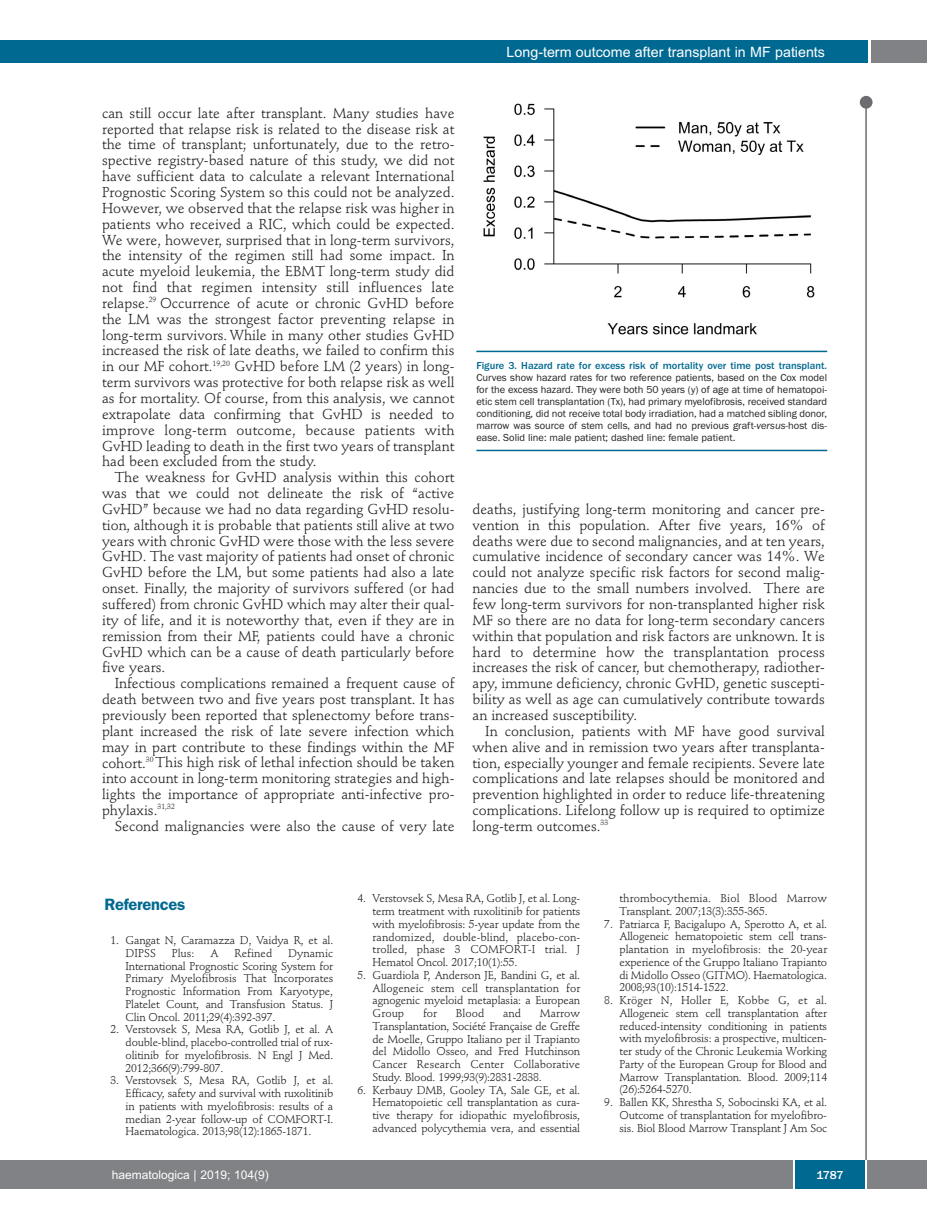
<style>
.page{position:relative;width:927px;height:1225px;background:#fff}
.page>*{position:absolute;margin:0;border:0;box-sizing:border-box;transform-origin:0 0}
.t1{font:600 16.5px "Franklin Gothic";letter-spacing:-.015em;color:#006991}
.t2{font:14.25px/15.9px "Stempel Schneidler";color:#231f20;text-align:justify}
.t3{font:14.25px "Arial";color:#fff}
.t4{font:12px "Arial";color:#fff}
.t5{font:500 12px "Franklin Gothic";color:#fff}
.t6{font:11.25px/12.8px "Stempel Schneidler";letter-spacing:-.015em;color:#231f20;text-align:justify}
.t7{font:11.25px/12.8px "Stempel Schneidler";letter-spacing:.005em;color:#231f20}
.t8{font:10.5px/12px "Franklin Gothic";color:#231f20;text-align:justify}
.t9{font:500 10.5px "Franklin Gothic";color:#006991}
.s1{font-style:italic}
</style>
<div class="page">
<div style="left:860px;top:96px;width:12px;height:13px;background:#6c6d70;border-radius:50%"></div>
<hr style="left:865px;top:98px;width:2px;height:1062px;background:#6c6d70">
<div style="left:871px;top:40px;width:56px;height:22px;background:#808285"></div>
<div style="left:18px;top:40px;width:849px;height:22px;background:#006991"></div>
<div style="left:17px;top:1160px;width:910px;height:28px;background:#808285"></div>
<div style="left:795px;top:1160px;width:70px;height:28px;background:#006991"></div>
<hr style="left:793px;top:1160px;width:2px;height:28px;background:#fff">
<hr style="left:865px;top:1160px;width:2px;height:28px;background:#fff">
<div style="left:0;top:40px;width:19px;height:22px;background:#006991"></div>
<div style="left:0;top:1160px;width:18px;height:28px;background:#808285"></div>
<img style="left:479px;top:103px;width:344px;height:248px">
<hr style="left:476px;top:351px;width:351px;height:1px;background:#006991">
<hr style="left:476px;top:450px;width:351px;height:1px;background:#006991">
<p class="t3" style="left:507px;top:44px;width:320px">Long-term outcome after transplant in MF patients</p>
<p class="t2" style="left:102px;top:106px;width:354px">can still occur late after transplant. Many studies have reported that relapse risk is related to the disease risk at the time of transplant; unfortunately, due to the retro&shy;spective registry-based nature of this study, we did not have sufficient data to calculate a relevant International Prognostic Scoring System so this could not be analyzed.<br>However, we observed that the relapse risk was higher in patients who received a RIC, which could be expected.<br>We were, however, surprised that in long-term survivors, the intensity of the regimen still had some impact. In acute myeloid leukemia, the EBMT long-term study did not find that regimen intensity still influences late relapse.<sup>29</sup> Occurrence of acute or chronic GvHD before the LM was the strongest factor preventing relapse in long-term survivors. While in many other studies GvHD increased the risk of late deaths, we failed to confirm this in our MF cohort.<sup>19,20</sup> GvHD before LM (2 years) in long&shy;term survivors was protective for both relapse risk as well as for mortality. Of course, from this analysis, we cannot extrapolate data confirming that GvHD is needed to improve long-term outcome, because patients with GvHD leading to death in the first two years of transplant had been excluded from the study.</p>
<p class="t2" style="left:102px;top:471px;width:354px;text-indent:13px">The weakness for GvHD analysis within this cohort was that we could not delineate the risk of “active GvHD” because we had no data regarding GvHD resolu&shy;tion, although it is probable that patients still alive at two years with chronic GvHD were those with the less severe GvHD. The vast majority of patients had onset of chronic GvHD before the LM, but some patients had also a late onset. Finally, the majority of survivors suffered (or had suffered) from chronic GvHD which may alter their qual&shy;ity of life, and it is noteworthy that, even if they are in remission from their MF, patients could have a chronic GvHD which can be a cause of death particularly before five years.</p>
<p class="t2" style="left:102px;top:677px;width:354px;text-indent:13px">Infectious complications remained a frequent cause of death between two and five years post transplant. It has previously been reported that splenectomy before trans&shy;plant increased the risk of late severe infection which may in part contribute to these findings within the MF cohort.<sup>30</sup> This high risk of lethal infection should be taken into account in long-term monitoring strategies and high&shy;lights the importance of appropriate anti-infective pro&shy;phylaxis.<sup>31,32</sup></p>
<p class="t2" style="left:115px;top:819px;width:341px">Second malignancies were also the cause of very late</p>
<p class="t9" style="left:476px;top:359px;width:352px">Figure 3. Hazard rate for excess risk of mortality over time post transplant.</p>
<p class="t8" style="left:476px;top:371px;width:352px">Curves show hazard rates for two reference patients, based on the Cox model for the excess hazard. They were both 50 years (y) of age at time of hematopoi&shy;etic stem cell transplantation (Tx), had primary myelofibrosis, received standard conditioning, did not receive total body irradiation, had a matched sibling donor, marrow was source of stem cells, and had no previous graft-<span class="s1">versus</span>-host dis&shy;ease. Solid line: male patient; dashed line: female patient.</p>
<p class="t2" style="left:472px;top:502px;width:354px">deaths, justifying long-term monitoring and cancer pre&shy;vention in this population. After five years, 16% of deaths were due to second malignancies, and at ten years, cumulative incidence of secondary cancer was 14%. We could not analyze specific risk factors for second malig&shy;nancies due to the small numbers involved. There are few long-term survivors for non-transplanted higher risk MF so there are no data for long-term secondary cancers within that population and risk factors are unknown. It is hard to determine how the transplantation process increases the risk of cancer, but chemotherapy, radiother&shy;apy, immune deficiency, chronic GvHD, genetic suscepti&shy;bility as well as age can cumulatively contribute towards an increased susceptibility.</p>
<p class="t2" style="left:472px;top:724px;width:354px;text-indent:13px">In conclusion, patients with MF have good survival when alive and in remission two years after transplanta&shy;tion, especially younger and female recipients. Severe late complications and late relapses should be monitored and prevention highlighted in order to reduce life-threatening complications. Lifelong follow up is required to optimize long-term outcomes.<sup>33</sup></p>
<p class="t1" style="left:104px;top:898px;width:82px">References</p>
<p class="t6" style="left:126px;top:935px;width:209px;text-indent:-15px">1. Gangat N, Caramazza D, Vaidya R, et al.<br>DIPSS</p>
<p class="t6" style="left:172px;top:947px;width:24px">Plus:</p>
<p class="t6" style="left:210px;top:947px;width:10px">A</p>
<p class="t7" style="left:234px;top:947px;width:39px">Refined</p>
<p class="t6" style="left:126px;top:947px;width:209px;text-indent:163px">Dynamic International Prognostic Scoring System for Primary Myelofibrosis That Incorporates Prognostic Information From Karyotype, Platelet Count, and Transfusion Status. J Clin Oncol. 2011;29(4):392-397.</p>
<p class="t6" style="left:126px;top:1024px;width:209px;text-indent:-15px">2. Verstovsek S, Mesa RA, Gotlib J, et al. A double-blind, placebo-controlled trial of rux&shy;olitinib for myelofibrosis. N Engl J Med.<br>2012;366(9):799-807.</p>
<p class="t6" style="left:126px;top:1075px;width:209px;text-indent:-15px">3. Verstovsek S, Mesa RA, Gotlib J, et al.<br>Efficacy, safety and survival with ruxolitinib in patients with myelofibrosis: results of a median 2-year follow-up of COMFORT-I.<br>Haematologica. 2013;98(12):1865-1871.</p>
<p class="t6" style="left:373px;top:893px;width:209px;text-indent:-15px">4. Verstovsek S, Mesa RA, Gotlib J, et al. Long&shy;term treatment with ruxolitinib for patients with myelofibrosis: 5-year update from the randomized, double-blind, placebo-con&shy;trolled, phase 3 COMFORT-I trial. J Hematol Oncol. 2017;10(1):55.</p>
<p class="t6" style="left:373px;top:969px;width:209px;text-indent:-15px">5. Guardiola P, Anderson JE, Bandini G, et al.<br>Allogeneic stem cell transplantation for agnogenic myeloid metaplasia: a European Group</p>
<p class="t6" style="left:423px;top:1008px;width:16px">for</p>
<p class="t6" style="left:456px;top:1008px;width:30px">Blood</p>
<p class="t6" style="left:503px;top:1008px;width:20px">and</p>
<p class="t6" style="left:373px;top:1008px;width:209px;text-indent:167px">Marrow Transplantation, Société Française de Greffe de Moelle, Gruppo Italiano per il Trapianto del Midollo Osseo, and Fred Hutchinson Cancer Research Center Collaborative Study. Blood. 1999;93(9):2831-2838.</p>
<p class="t6" style="left:373px;top:1084px;width:209px;text-indent:-15px">6. Kerbauy DMB, Gooley TA, Sale GE, et al.<br>Hematopoietic cell transplantation as cura&shy;tive therapy for idiopathic myelofibrosis, advanced polycythemia vera, and essential</p>
<p class="t7" style="left:619px;top:893px;width:209px">thrombocythemia. Biol Blood Marrow<br>Transplant. 2007;13(3):355-365.</p>
<p class="t6" style="left:619px;top:918px;width:209px;text-indent:-15px">7. Patriarca F, Bacigalupo A, Sperotto A, et al.<br>Allogeneic hematopoietic stem cell trans&shy;plantation in myelofibrosis: the 20-year experience of the Gruppo Italiano Trapianto di Midollo Osseo (GITMO). Haematologica.<br>2008;93(10):1514-1522.</p>
<p class="t6" style="left:619px;top:995px;width:209px;text-indent:-15px">8. Kröger N, Holler E, Kobbe G, et al.<br>Allogeneic stem cell transplantation after reduced-intensity conditioning in patients with myelofibrosis: a prospective, multicen&shy;ter study of the Chronic Leukemia Working Party of the European Group for Blood and Marrow Transplantation. Blood. 2009;114 (26):5264-5270.</p>
<p class="t6" style="left:619px;top:1097px;width:209px;text-indent:-15px">9. Ballen KK, Shrestha S, Sobocinski KA, et al.<br>Outcome of transplantation for myelofibro&shy;sis. Biol Blood Marrow Transplant J Am Soc</p>
<p class="t4" style="left:112px;top:1167px;width:158px">haematologica | 2019; 104(9)</p>
<p class="t5" style="left:816px;top:1167px;width:29px">1787</p>
</div>
